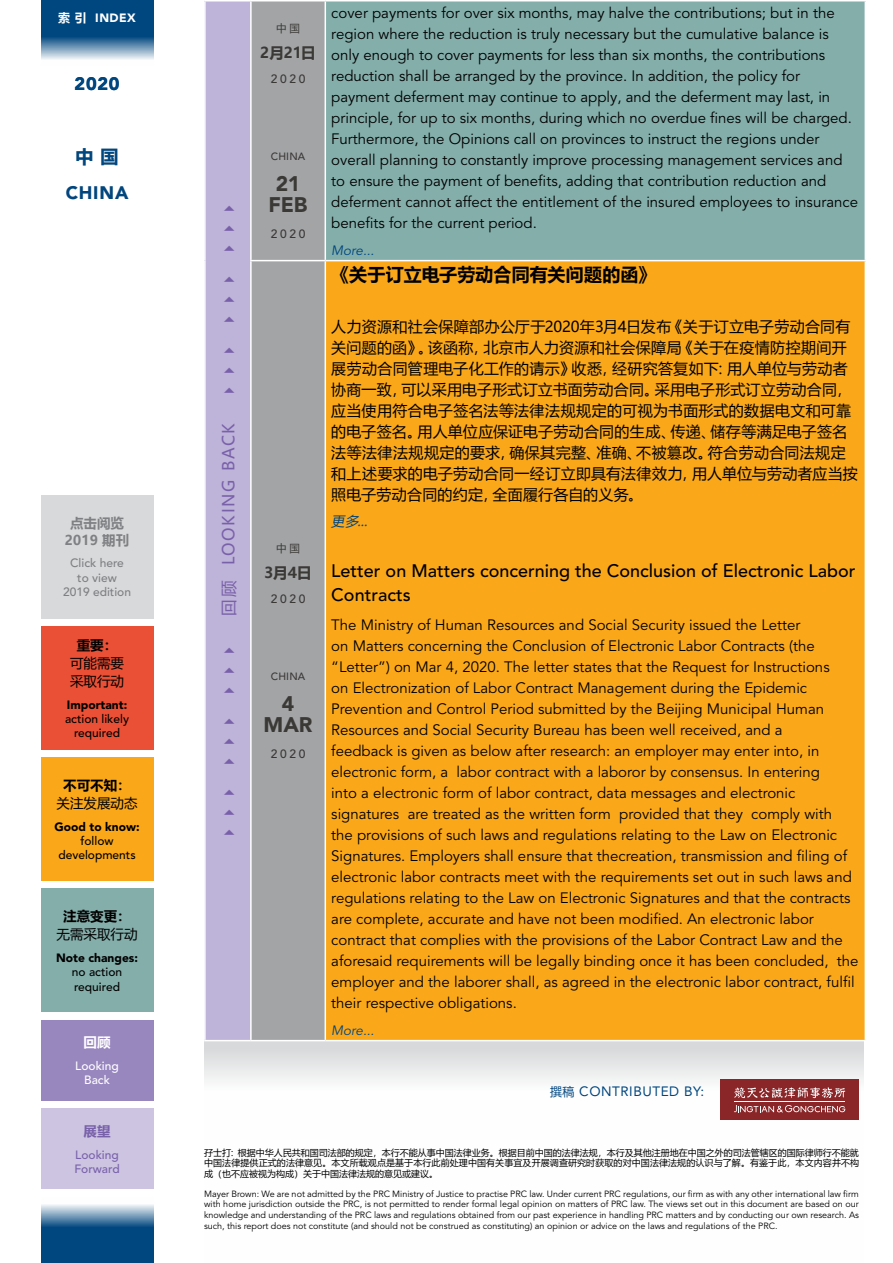
<style>
.page{position:relative;width:893px;height:1263px;background:#fff}
.page>*{position:absolute;margin:0;border:0;box-sizing:border-box;transform-origin:0 0}
.t1{font:900 21px/21px "Avenir LT Pro";letter-spacing:-.005em;color:#3b3936;text-align:center}
.t2{font:500 18px/24px "Avenir LT Pro";color:#000}
.t3{font:700 18px "Microsoft Ya Hei";letter-spacing:.01em;color:#000}
.t4{font:900 18px "Avenir LT Pro";letter-spacing:.045em;color:#00467f}
.t5{font:700 18px "Microsoft Ya Hei";color:#00467f}
.t6{font:16.5px "Webdings";color:#7961aa}
.t7{font:16.5px "Microsoft Ya Hei";letter-spacing:.1em;color:#7961aa}
.t8{font:15px/21px "Avenir LT Pro";color:#000}
.t9{font:15px/21px "Microsoft Ya Hei";letter-spacing:.02em;color:#000}
.t10{font:700 15px "Microsoft Ya Hei";letter-spacing:-.025em;color:#3b3936}
.t11{font:13.5px/18px "Microsoft Ya Hei";color:#000}
.t12{font:13.5px "Avenir LT Pro";letter-spacing:.04em;color:#00467f}
.t13{font:italic 13.5px "Avenir LT Pro";color:#00467f}
.t14{font:700 13.5px "Microsoft Ya Hei";color:#000}
.t15{font:700 13.5px/16.2px "Microsoft Ya Hei";color:#7e8083;text-align:center}
.t16{font:italic 13.5px "Microsoft Ya Hei";color:#00447c}
.t17{font:700 13.5px "Microsoft Ya Hei";color:#fff}
.t18{font:700 13.5px "Microsoft Ya Hei";color:#7961aa}
.t19{font:500 12px/14.4px "Avenir LT Pro";color:#000;text-align:center}
.t20{font:900 12px "Avenir LT Pro";color:#000}
.t21{font:500 12px/14.4px "Avenir LT Pro";color:#7e8083;text-align:center}
.t22{font:500 12px "Avenir LT Pro";letter-spacing:.22em;color:#3b3936}
.t23{font:500 12px/14.4px "Avenir LT Pro";color:#7961aa}
.t24{font:500 12px/14.4px "Avenir LT Pro";color:#fff;text-align:center}
.t25{font:900 12px "Avenir LT Pro";letter-spacing:.04em;color:#fff}
.t26{font:500 10.5px "Avenir LT Pro";letter-spacing:.015em;color:#3b3936}
.t27{font:10.5px "Microsoft Ya Hei";color:#3b3936}
.t28{font:9px/10.8px "Avenir LT Pro";color:#000;text-align:justify}
.t29{font:9px/10.8px "Microsoft Ya Hei";letter-spacing:.005em;color:#000;text-align:justify}
.s1{font-family:"Microsoft Ya Hei";font-weight:700}
.s2{font-family:"Microsoft Ya Hei";font-size:12px}
</style>
<div class="page">
<svg style="left:41px;top:0;width:112px;height:60px;fill:#00467f"></svg>
<svg style="left:41px;top:1204px;width:112px;height:59px;fill:#00467f"></svg>
<div style="left:41px;top:626px;width:112px;height:124px;background:#ea5035"></div>
<div style="left:41px;top:495px;width:112px;height:123px;background:#d7d9da"></div>
<div style="left:41px;top:1020px;width:112px;height:81px;background:#9886bf"></div>
<div style="left:41px;top:757px;width:112px;height:124px;background:#faa81a"></div>
<div style="left:41px;top:1108px;width:112px;height:81px;background:#ccc4e1"></div>
<div style="left:41px;top:889px;width:112px;height:123px;background:#84aeaa"></div>
<svg style="left:204px;top:1041px;width:660px;height:40px;fill:#e3e4e5"></svg>
<div style="left:205px;top:1px;width:46px;height:1040px;background:#beb3d8"></div>
<div style="left:252px;top:2px;width:73px;height:1038px;background:#a2a4a6"></div>
<div style="left:325px;top:1px;width:540px;height:260px;background:#84aeaa"></div>
<div style="left:325px;top:261px;width:540px;height:780px;background:#faa81a"></div>
<hr style="left:204px;top:0;width:47px;height:2px;background:#fff">
<hr style="left:204px;top:2px;width:2px;height:259px;background:#fff">
<hr style="left:250px;top:2px;width:2px;height:258px;background:#fff">
<hr style="left:204px;top:261px;width:2px;height:779px;background:#fff">
<hr style="left:250px;top:261px;width:2px;height:779px;background:#fff">
<hr style="left:204px;top:1040px;width:47px;height:1px;background:#fff">
<hr style="left:325px;top:0;width:541px;height:2px;background:#fff">
<hr style="left:325px;top:2px;width:1px;height:258px;background:#fff">
<hr style="left:325px;top:261px;width:1px;height:779px;background:#fff">
<hr style="left:325px;top:260px;width:541px;height:1px;background:#fff">
<hr style="left:325px;top:1040px;width:541px;height:1px;background:#fff">
<hr style="left:250px;top:260px;width:75px;height:1px;background:#fff">
<div style="left:720px;top:1079px;width:139px;height:41px;background:#8a2528"></div>
<svg style="left:734px;top:1105px;width:111px;height:7px"></svg>
<svg style="left:734px;top:1087px;width:111px;height:11px"></svg>
<hr style="left:734px;top:1101px;width:111px;height:1px;background:#fff">
<p class="t25" style="left:58px;top:10px;width:79px"><span class="s1">索 引</span> INDEX</p>
<p class="t4" style="left:75px;top:73px;width:47px">2020</p>
<p class="t5" style="left:75px;top:144px;width:45px">中 国</p>
<p class="t4" style="left:66px;top:182px;width:64px">CHINA</p>
<p class="t15" style="left:65px;top:515px;width:66px">点击阅览<br>2019 期刊</p>
<p class="t21" style="left:63px;top:556px;width:70px">Click here to view<br>2019 edition</p>
<p class="t14" style="left:77px;top:635px;width:42px">重要：</p>
<p class="t11" style="left:70px;top:653px;width:56px">可能需要采取行动</p>
<p class="t20" style="left:67px;top:697px;width:62px">Important:</p>
<p class="t19" style="left:65px;top:712px;width:66px">action likely required</p>
<p class="t14" style="left:63px;top:775px;width:69px">不可不知：</p>
<p class="t11" style="left:57px;top:793px;width:83px">关注发展动态</p>
<p class="t20" style="left:54px;top:819px;width:87px">Good to know:</p>
<p class="t19" style="left:58px;top:834px;width:79px">follow developments</p>
<p class="t14" style="left:63px;top:907px;width:69px">注意变更：</p>
<p class="t11" style="left:57px;top:925px;width:83px">无需采取行动</p>
<p class="t20" style="left:56px;top:950px;width:83px">Note changes:</p>
<p class="t19" style="left:72px;top:965px;width:52px;text-align:left">no action required</p>
<p class="t17" style="left:84px;top:1033px;width:29px">回顾</p>
<p class="t24" style="left:75px;top:1059px;width:45px">Looking<br>Back</p>
<p class="t18" style="left:84px;top:1121px;width:29px">展望</p>
<p class="t23" style="left:74px;top:1147px;width:47px">Looking<br>Forward</p>
<p class="t6" style="left:221px;top:398px;width:199px;rotate:-90deg">✔✔✔ ✔✔✔ ✔✔✔</p>
<p class="t7" style="left:217px;top:616px;width:195px;rotate:-90deg">回顾 LOOKING BACK</p>
<p class="t6" style="left:221px;top:841px;width:199px;rotate:-90deg">✔✔✔ ✔✔✔ ✔✔✔</p>
<p class="t27" style="left:276px;top:21px;width:26px">中 国</p>
<p class="t10" style="left:260px;top:42px;width:57px">2月21日</p>
<p class="t22" style="left:271px;top:72px;width:36px">2020</p>
<p class="t26" style="left:271px;top:150px;width:36px">CHINA</p>
<h1 class="t1" style="left:269px;top:173px;width:40px">21<br>FEB</h1>
<p class="t22" style="left:271px;top:226px;width:36px">2020</p>
<p class="t27" style="left:276px;top:541px;width:26px">中 国</p>
<p class="t10" style="left:264px;top:562px;width:49px">3月4日</p>
<p class="t22" style="left:271px;top:592px;width:36px">2020</p>
<p class="t26" style="left:271px;top:670px;width:36px">CHINA</p>
<h1 class="t1" style="left:264px;top:693px;width:50px">4<br>MAR</h1>
<p class="t22" style="left:271px;top:746px;width:36px">2020</p>
<p class="t8" style="left:331px;top:3px;width:528px">cover payments for over six months, may halve the contributions; but in the region where the reduction is truly necessary but the cumulative balance is only enough to cover payments for less than six months, the contributions reduction shall be arranged by the province. In addition, the policy for payment deferment may continue to apply, and the deferment may last, in principle, for up to six months, during which no overdue fines will be charged.<br>Furthermore, the Opinions call on provinces to instruct the regions under overall planning to constantly improve processing management services and to ensure the payment of benefits, adding that contribution reduction and deferment cannot affect the entitlement of the insured employees to insurance benefits for the current period.</p>
<p class="t13" style="left:331px;top:242px;width:45px">More...</p>
<p class="t3" style="left:331px;top:262px;width:326px">《关于订立电子劳动合同有关问题的函》</p>
<p class="t9" style="left:331px;top:315px;width:528px">人力资源和社会保障部办公厅于2020年3月4日发布《关于订立电子劳动合同有关问题的函》。该函称，北京市人力资源和社会保障局《关于在疫情防控期间开展劳动合同管理电子化工作的请示》收悉，经研究答复如下：用人单位与劳动者协商一致，可以采用电子形式订立书面劳动合同。采用电子形式订立劳动合同，应当使用符合电子签名法等法律法规规定的可视为书面形式的数据电文和可靠的电子签名。用人单位应保证电子劳动合同的生成、传递、储存等满足电子签名法等法律法规规定的要求，确保其完整、准确、不被篡改。符合劳动合同法规定和上述要求的电子劳动合同一经订立即具有法律效力，用人单位与劳动者应当按照电子劳动合同的约定，全面履行各自的义务。</p>
<p class="t16" style="left:331px;top:512px;width:41px">更多...</p>
<p class="t2" style="left:331px;top:559px;width:526px">Letter on Matters concerning the Conclusion of Electronic Labor<br>Contracts</p>
<p class="t8" style="left:331px;top:615px;width:529px">The Ministry of Human Resources and Social Security issued the Letter<br>on Matters concerning the Conclusion of Electronic Labor Contracts (the “Letter”) on Mar 4, 2020. The letter states that the Request for Instructions<br>on Electronization of Labor Contract Management during the Epidemic Prevention and Control Period submitted by the Beijing Municipal Human Resources and Social Security Bureau has been well received, and a<br>feedback is given as below after research: an employer may enter into, in electronic form, a labor contract with a laboror by consensus. In entering<br>into a electronic form of labor contract, data messages and electronic signatures are treated as the written form provided that they comply with<br>the provisions of such laws and regulations relating to the Law on Electronic Signatures. Employers shall ensure that thecreation, transmission and filing of electronic labor contracts meet with the requirements set out in such laws and regulations relating to the Law on Electronic Signatures and that the contracts are complete, accurate and have not been modified. An electronic labor contract that complies with the provisions of the Labor Contract Law and the aforesaid requirements will be legally binding once it has been concluded, the employer and the laborer shall, as agreed in the electronic labor contract, fulfil their respective obligations.</p>
<p class="t13" style="left:331px;top:1022px;width:45px">More...</p>
<p class="t12" style="left:550px;top:1083px;width:156px"><span class="s2">撰稿</span> CONTRIBUTED BY:</p>
<p class="t29" style="left:204px;top:1147px;width:657px">孖士打: 根据中华人民共和国司法部的规定，本行不能从事中国法律业务。根据目前中国的法律法规，本行及其他注册地在中国之外的司法管辖区的国际律师行不能就中国法律提供正式的法律意见。本文所载观点是基于本行此前处理中国有关事宜及开展调查研究时获取的对中国法律法规的认识与了解。有鉴于此，本文内容并不构成（也不应被视为构成）关于中国法律法规的意见或建议。</p>
<p class="t28" style="left:204px;top:1188px;width:656px">Mayer Brown: We are not admitted by the PRC Ministry of Justice to practise PRC law. Under current PRC regulations, our firm as with any other international law firm with home jurisdiction outside the PRC, is not permitted to render formal legal opinion on matters of PRC law. The views set out in this document are based on our knowledge and understanding of the PRC laws and regulations obtained from our past experience in handling PRC matters and by conducting our own research. As such, this report does not constitute (and should not be construed as constituting) an opinion or advice on the laws and regulations of the PRC.</p>
</div>
